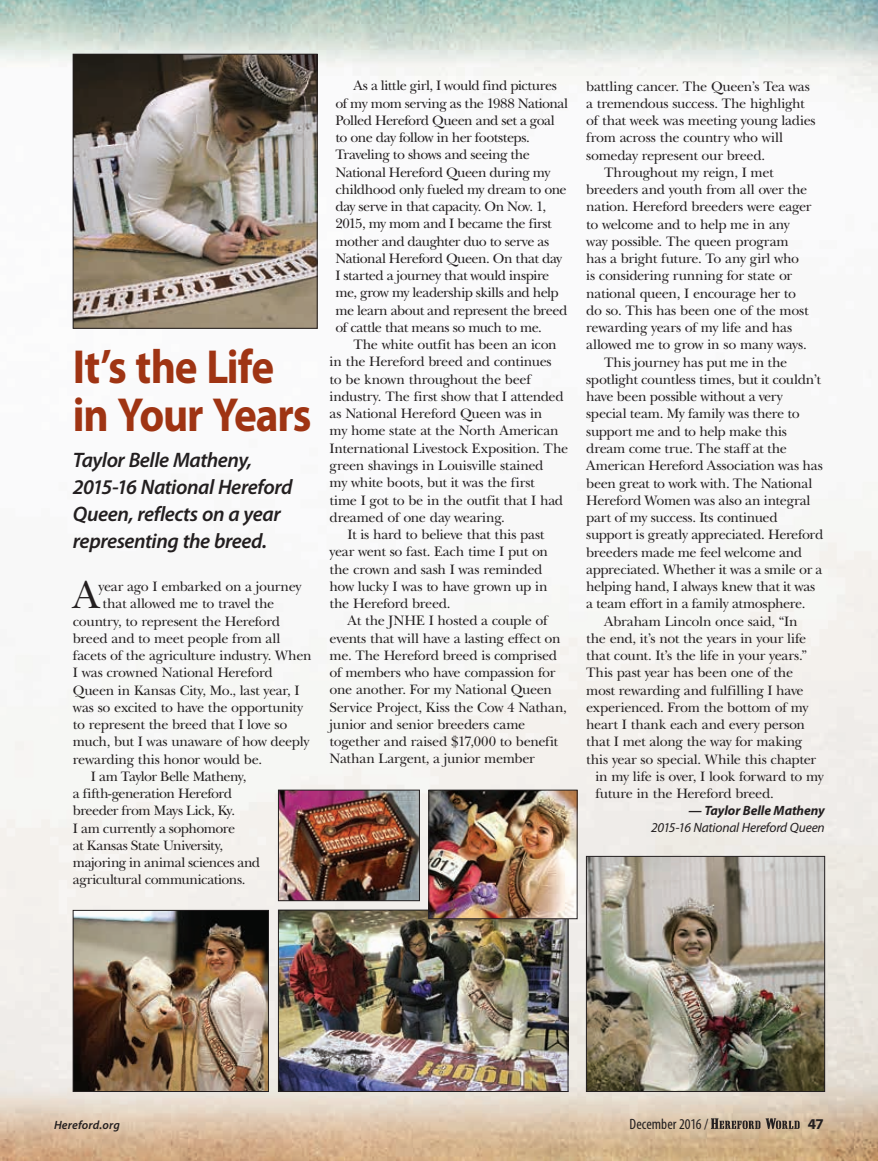
<style>
.page{position:relative;width:878px;height:1161px;background:#fff}
.page>*{position:absolute;margin:0;border:0;box-sizing:border-box;transform-origin:0 0}
.t1{font:700 48px/48px "Myriad Pro";letter-spacing:-.025em;color:#9f3413;scale:.9 1}
.t2{font:40.35px "New Baskerville";color:#231f20}
.t3{font:italic 600 21px/27px "Myriad Pro";letter-spacing:-.02em;color:#231f20}
.t4{font:condensed 15px "Myriad Pro";letter-spacing:.005em;color:#231f20}
.t5{font:700 15px "Myriad Pro";color:#231f20}
.t6{font:14.25px/17.2px "New Baskerville";letter-spacing:-.025em;color:#231f20}
.t7{font:italic 13.5px "Myriad Pro";letter-spacing:-.015em;color:#231f20}
.t8{font:italic 700 13.5px "Myriad Pro";letter-spacing:-.005em;color:#231f20}
.t9{font:italic 600 12px "Myriad Pro";letter-spacing:.015em;color:#231f20}
</style>
<div class="page">
<img style="left:0;top:0;width:878px;height:1161px">
<img style="left:588px;top:858px;width:234px;height:232px">
<div style="left:586px;top:856px;width:238px;height:236px;border:1px solid #231f20"></div>
<img style="left:75px;top:56px;width:240px;height:270px">
<div style="left:73px;top:54px;width:244px;height:274px;border:1px solid #231f20"></div>
<img style="left:75px;top:912px;width:191px;height:178px">
<div style="left:73px;top:910px;width:195px;height:182px;border:1px solid #231f20"></div>
<img style="left:280px;top:912px;width:286px;height:178px">
<div style="left:278px;top:910px;width:290px;height:182px;border:1px solid #231f20"></div>
<img style="left:430px;top:792px;width:145px;height:125px">
<div style="left:428px;top:790px;width:149px;height:129px;border:1px solid #231f20"></div>
<img style="left:280px;top:792px;width:137px;height:107px">
<div style="left:278px;top:790px;width:141px;height:111px;border:1px solid #231f20"></div>
<svg style="left:711px;top:1118px;width:88px;height:11px"></svg>
<h1 class="t1" style="left:73px;top:343px;width:267px">It’s the Life in Your Years</h1>
<h3 class="t3" style="left:73px;top:446px;width:221px">Taylor Belle Matheny,<br>2015-16 National Hereford<br>Queen, reflects on a year representing the breed.</h3>
<h2 class="t2" style="left:73px;top:572px;width:28px">A</h2>
<p class="t6" style="left:99px;top:578px;width:204px">year ago I embarked on a journey</p>
<p class="t6" style="left:103px;top:595px;width:173px">that allowed me to travel the</p>
<p class="t6" style="left:73px;top:612px;width:209px">country, to represent the Hereford</p>
<p class="t6" style="left:73px;top:630px;width:209px">breed and to meet people from all</p>
<p class="t6" style="left:73px;top:647px;width:240px">facets of the agriculture industry. When</p>
<p class="t6" style="left:73px;top:664px;width:201px">I was crowned National Hereford</p>
<p class="t6" style="left:73px;top:681px;width:228px">Queen in Kansas City, Mo., last year, I</p>
<p class="t6" style="left:73px;top:699px;width:232px">was so excited to have the opportunity</p>
<p class="t6" style="left:73px;top:716px;width:216px">to represent the breed that I love so</p>
<p class="t6" style="left:73px;top:733px;width:238px">much, but I was unaware of how deeply</p>
<p class="t6" style="left:73px;top:750px;width:191px">rewarding this honor would be.</p>
<p class="t6" style="left:91px;top:768px;width:157px">I am Taylor Belle Matheny,</p>
<p class="t6" style="left:73px;top:785px;width:161px">a fifth-generation Hereford</p>
<p class="t6" style="left:73px;top:802px;width:164px">breeder from Mays Lick, Ky.</p>
<p class="t6" style="left:73px;top:819px;width:164px">I am currently a sophomore</p>
<p class="t6" style="left:73px;top:837px;width:152px">at Kansas State University,</p>
<p class="t6" style="left:73px;top:854px;width:189px">majoring in animal sciences and</p>
<p class="t6" style="left:73px;top:871px;width:174px">agricultural communications.</p>
<p class="t6" style="left:335px;top:77px;width:234px;text-indent:18px">As a little girl, I would find pictures of my mom serving as the 1988 National Polled Hereford Queen and set a goal to one day follow in her footsteps.<br>Traveling to shows and seeing the National Hereford Queen during my childhood only fueled my dream to one day serve in that capacity. On Nov. 1, 2015, my mom and I became the first mother and daughter duo to serve as National Hereford Queen. On that day I started a journey that would inspire me, grow my leadership skills and help me learn about and represent the breed of cattle that means so much to me.</p>
<p class="t6" style="left:353px;top:336px;width:205px">The white outfit has been an icon</p>
<p class="t6" style="left:329px;top:353px;width:224px">in the Hereford breed and continues</p>
<p class="t6" style="left:329px;top:371px;width:203px">to be known throughout the beef</p>
<p class="t6" style="left:329px;top:388px;width:236px">industry. The first show that I attended</p>
<p class="t6" style="left:329px;top:405px;width:214px">as National Hereford Queen was in</p>
<p class="t6" style="left:329px;top:422px;width:230px">my home state at the North American</p>
<p class="t6" style="left:329px;top:440px;width:240px">International Livestock Exposition. The</p>
<p class="t6" style="left:329px;top:457px;width:215px">green shavings in Louisville stained</p>
<p class="t6" style="left:329px;top:474px;width:206px">my white boots, but it was the first</p>
<p class="t6" style="left:329px;top:491px;width:235px">time I got to be in the outfit that I had</p>
<p class="t6" style="left:329px;top:509px;width:177px">dreamed of one day wearing.</p>
<p class="t6" style="left:347px;top:526px;width:198px">It is hard to believe that this past</p>
<p class="t6" style="left:329px;top:543px;width:220px">year went so fast. Each time I put on</p>
<p class="t6" style="left:329px;top:560px;width:214px">the crown and sash I was reminded</p>
<p class="t6" style="left:329px;top:578px;width:219px">how lucky I was to have grown up in</p>
<p class="t6" style="left:329px;top:595px;width:122px">the Hereford breed.</p>
<p class="t6" style="left:347px;top:612px;width:201px">At the JNHE I hosted a couple of</p>
<p class="t6" style="left:329px;top:629px;width:233px">events that will have a lasting effect on</p>
<p class="t6" style="left:329px;top:647px;width:229px">me. The Hereford breed is comprised</p>
<p class="t6" style="left:329px;top:664px;width:227px">of members who have compassion for</p>
<p class="t6" style="left:329px;top:681px;width:224px">one another. For my National Queen</p>
<p class="t6" style="left:329px;top:698px;width:239px">Service Project, Kiss the Cow 4 Nathan,</p>
<p class="t6" style="left:329px;top:716px;width:197px">junior and senior breeders came</p>
<p class="t6" style="left:329px;top:733px;width:230px">together and raised $17,000 to benefit</p>
<p class="t6" style="left:329px;top:750px;width:207px">Nathan Largent, a junior member</p>
<p class="t6" style="left:586px;top:77px;width:225px">battling cancer. The Queen’s Tea was</p>
<p class="t6" style="left:586px;top:95px;width:220px">a tremendous success. The highlight</p>
<p class="t6" style="left:586px;top:112px;width:231px">of that week was meeting young ladies</p>
<p class="t6" style="left:586px;top:129px;width:198px">from across the country who will</p>
<p class="t6" style="left:586px;top:146px;width:180px">someday represent our breed.</p>
<p class="t6" style="left:604px;top:164px;width:171px">Throughout my reign, I met</p>
<p class="t6" style="left:586px;top:181px;width:223px">breeders and youth from all over the</p>
<p class="t6" style="left:586px;top:198px;width:227px">nation. Hereford breeders were eager</p>
<p class="t6" style="left:586px;top:216px;width:205px">to welcome and to help me in any</p>
<p class="t6" style="left:586px;top:233px;width:204px">way possible. The queen program</p>
<p class="t6" style="left:586px;top:250px;width:214px">has a bright future. To any girl who</p>
<p class="t6" style="left:586px;top:267px;width:207px">is considering running for state or</p>
<p class="t6" style="left:586px;top:285px;width:211px">national queen, I encourage her to</p>
<p class="t6" style="left:586px;top:302px;width:224px">do so. This has been one of the most</p>
<p class="t6" style="left:586px;top:319px;width:208px">rewarding years of my life and has</p>
<p class="t6" style="left:586px;top:336px;width:222px">allowed me to grow in so many ways.</p>
<p class="t6" style="left:604px;top:354px;width:185px">This journey has put me in the</p>
<p class="t6" style="left:586px;top:371px;width:236px">spotlight countless times, but it couldn’t</p>
<p class="t6" style="left:586px;top:388px;width:198px">have been possible without a very</p>
<p class="t6" style="left:586px;top:405px;width:215px">special team. My family was there to</p>
<p class="t6" style="left:586px;top:423px;width:202px">support me and to help make this</p>
<p class="t6" style="left:586px;top:440px;width:202px">dream come true. The staff at the</p>
<p class="t6" style="left:586px;top:457px;width:238px">American Hereford Association was has</p>
<p class="t6" style="left:586px;top:474px;width:228px">been great to work with. The National</p>
<p class="t6" style="left:586px;top:492px;width:226px">Hereford Women was also an integral</p>
<p class="t6" style="left:586px;top:509px;width:193px">part of my success. Its continued</p>
<p class="t6" style="left:586px;top:526px;width:238px">support is greatly appreciated. Hereford</p>
<p class="t6" style="left:586px;top:543px;width:217px">breeders made me feel welcome and</p>
<p class="t6" style="left:586px;top:561px;width:238px">appreciated. Whether it was a smile or a</p>
<p class="t6" style="left:586px;top:578px;width:231px">helping hand, I always knew that it was</p>
<p class="t6" style="left:586px;top:595px;width:221px">a team effort in a family atmosphere.</p>
<p class="t6" style="left:604px;top:612px;width:195px">Abraham Lincoln once said, “In</p>
<p class="t6" style="left:586px;top:630px;width:221px">the end, it’s not the years in your life</p>
<p class="t6" style="left:586px;top:647px;width:222px">that count. It’s the life in your years.”</p>
<p class="t6" style="left:586px;top:664px;width:208px">This past year has been one of the</p>
<p class="t6" style="left:586px;top:681px;width:219px">most rewarding and fulfilling I have</p>
<p class="t6" style="left:586px;top:699px;width:224px">experienced. From the bottom of my</p>
<p class="t6" style="left:586px;top:716px;width:220px">heart I thank each and every person</p>
<p class="t6" style="left:586px;top:733px;width:218px">that I met along the way for making</p>
<p class="t6" style="left:586px;top:750px;width:231px">this year so special. While this chapter</p>
<p class="t6" style="left:595px;top:768px;width:230px">in my life is over, I look forward to my</p>
<p class="t6" style="left:595px;top:785px;width:180px">future in the Hereford breed.</p>
<p class="t8" style="left:688px;top:803px;width:138px">— Taylor Belle Matheny</p>
<p class="t7" style="left:651px;top:820px;width:175px">2015-16 National Hereford Queen</p>
<p class="t9" style="left:54px;top:1118px;width:67px">Hereford.org</p>
<p class="t4" style="left:629px;top:1116px;width:80px">December 2016 /</p>
<p class="t5" style="left:807px;top:1115px;width:18px">47</p>
</div>
